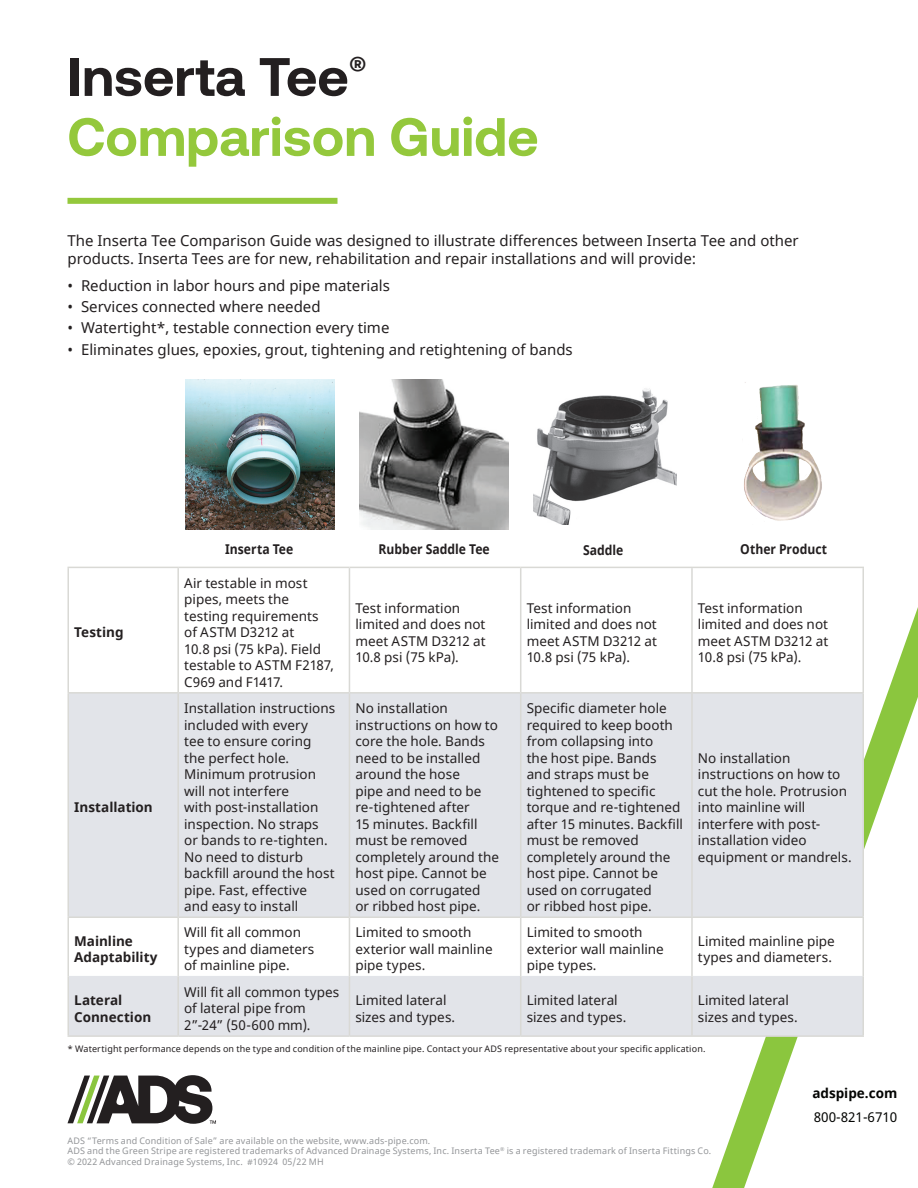
<style>
.page{position:relative;width:918px;height:1188px;background:#fff}
.page>*{position:absolute;margin:0;border:0;box-sizing:border-box;transform-origin:0 0}
.t1{font:700 54px/60px "Aeonik";color:#94c83c}
.t2{font:15px/18px "Noto Sans";color:#231f20}
.t3{font:13.5px/16.5px "Noto Sans";letter-spacing:.005em;color:#231f20}
.t4{font:700 13.5px/16.5px "Noto Sans";color:#231f20}
.t5{font:700 13.5px "Noto Sans";color:#231f20;scale:.9 1}
.t6{font:13.5px "Noto Sans";color:#040503}
.t7{font:700 13.5px "Noto Sans";color:#040503}
.t8{font:9px/10.5px "Noto Sans";letter-spacing:.02em;color:#939598}
.t9{font:9px "Noto Sans";letter-spacing:.02em;color:#231f20}
.s1{color:#231f20}
</style>
<div class="page">
<div style="left:68px;top:198px;width:270px;height:6px;background:#94c83c"></div>
<svg style="left:68px;top:1075px;width:148px;height:49px"></svg>
<svg style="left:655px;top:566px;width:263px;height:622px"></svg>
<svg style="left:348px;top:568px;width:514px;height:124px"></svg>
<svg style="left:69px;top:694px;width:793px;height:341px;fill:#e2e4e9"></svg>
<hr style="left:69px;top:976px;width:108px;height:1px;background:#e2e4e9">
<hr style="left:179px;top:976px;width:170px;height:1px;background:#e2e4e9">
<hr style="left:350px;top:976px;width:170px;height:1px;background:#e2e4e9">
<hr style="left:521px;top:976px;width:170px;height:1px;background:#e2e4e9">
<hr style="left:693px;top:976px;width:170px;height:1px;background:#e2e4e9">
<hr style="left:68px;top:692px;width:110px;height:2px;background:#d9d9d5">
<hr style="left:178px;top:692px;width:171px;height:2px;background:#d9d9d5">
<hr style="left:349px;top:692px;width:172px;height:2px;background:#d9d9d5">
<hr style="left:521px;top:692px;width:171px;height:2px;background:#d9d9d5">
<hr style="left:692px;top:692px;width:172px;height:2px;background:#d9d9d5">
<hr style="left:68px;top:917px;width:110px;height:1px;background:#d9d9d5">
<hr style="left:178px;top:917px;width:171px;height:1px;background:#d9d9d5">
<hr style="left:349px;top:917px;width:172px;height:1px;background:#d9d9d5">
<hr style="left:521px;top:917px;width:171px;height:1px;background:#d9d9d5">
<hr style="left:692px;top:917px;width:172px;height:1px;background:#d9d9d5">
<hr style="left:68px;top:567px;width:110px;height:1px;background:#d9d9d5">
<hr style="left:68px;top:568px;width:1px;height:124px;background:#d9d9d5">
<hr style="left:178px;top:567px;width:171px;height:1px;background:#d9d9d5">
<hr style="left:177px;top:568px;width:2px;height:124px;background:#d9d9d5">
<hr style="left:349px;top:567px;width:172px;height:1px;background:#d9d9d5">
<hr style="left:349px;top:568px;width:1px;height:124px;background:#d9d9d5">
<hr style="left:521px;top:567px;width:171px;height:1px;background:#d9d9d5">
<hr style="left:520px;top:568px;width:1px;height:124px;background:#d9d9d5">
<hr style="left:692px;top:567px;width:172px;height:1px;background:#d9d9d5">
<hr style="left:691px;top:568px;width:2px;height:124px;background:#d9d9d5">
<hr style="left:862px;top:568px;width:2px;height:124px;background:#d9d9d5">
<hr style="left:68px;top:694px;width:1px;height:223px;background:#d9d9d5">
<hr style="left:177px;top:694px;width:2px;height:223px;background:#d9d9d5">
<hr style="left:349px;top:694px;width:1px;height:223px;background:#d9d9d5">
<hr style="left:520px;top:694px;width:1px;height:223px;background:#d9d9d5">
<hr style="left:691px;top:694px;width:2px;height:223px;background:#d9d9d5">
<hr style="left:862px;top:694px;width:2px;height:223px;background:#d9d9d5">
<hr style="left:68px;top:918px;width:1px;height:59px;background:#d9d9d5">
<hr style="left:177px;top:918px;width:2px;height:59px;background:#d9d9d5">
<hr style="left:349px;top:918px;width:1px;height:59px;background:#d9d9d5">
<hr style="left:520px;top:918px;width:1px;height:59px;background:#d9d9d5">
<hr style="left:691px;top:918px;width:2px;height:59px;background:#d9d9d5">
<hr style="left:862px;top:918px;width:2px;height:59px;background:#d9d9d5">
<hr style="left:68px;top:977px;width:1px;height:58px;background:#d9d9d5">
<hr style="left:177px;top:977px;width:2px;height:58px;background:#d9d9d5">
<hr style="left:349px;top:977px;width:1px;height:58px;background:#d9d9d5">
<hr style="left:520px;top:977px;width:1px;height:58px;background:#d9d9d5">
<hr style="left:691px;top:977px;width:2px;height:58px;background:#d9d9d5">
<hr style="left:862px;top:977px;width:2px;height:58px;background:#d9d9d5">
<hr style="left:68px;top:1035px;width:110px;height:2px;background:#d9d9d5">
<hr style="left:178px;top:1035px;width:171px;height:2px;background:#d9d9d5">
<hr style="left:349px;top:1035px;width:172px;height:2px;background:#d9d9d5">
<hr style="left:521px;top:1035px;width:171px;height:2px;background:#d9d9d5">
<hr style="left:692px;top:1035px;width:172px;height:2px;background:#d9d9d5">
<img style="left:186px;top:380px;width:149px;height:149px">
<img style="left:360px;top:380px;width:149px;height:149px">
<img style="left:744px;top:382px;width:78px;height:139px">
<img style="left:533px;top:388px;width:144px;height:137px">
<h1 class="t1" style="left:68px;top:47px;width:473px"><span class="s1">Inserta Tee</span><sup>®<br></sup>Comparison Guide</h1>
<p class="t2" style="left:68px;top:232px;width:733px">The Inserta Tee Comparison Guide was designed to illustrate differences between Inserta Tee and other products. Inserta Tees are for new, rehabilitation and repair installations and will provide:</p>
<p class="t2" style="left:68px;top:277px;width:324px">• Reduction in labor hours and pipe materials</p>
<p class="t2" style="left:68px;top:298px;width:255px">• Services connected where needed</p>
<p class="t2" style="left:68px;top:319px;width:323px">• Watertight*, testable connection every time</p>
<p class="t2" style="left:68px;top:341px;width:507px">• Eliminates glues, epoxies, grout, tightening and retightening of bands</p>
<p class="t4" style="left:74px;top:625px;width:51px">Testing</p>
<p class="t4" style="left:74px;top:799px;width:80px">Installation</p>
<p class="t5" style="left:225px;top:539px;width:77px">Inserta Tee</p>
<p class="t5" style="left:379px;top:540px;width:125px">Rubber Saddle Tee</p>
<p class="t5" style="left:583px;top:541px;width:46px">Saddle</p>
<p class="t5" style="left:740px;top:539px;width:98px">Other Product</p>
<p class="t3" style="left:184px;top:575px;width:151px">Air testable in most pipes, meets the testing requirements of ASTM D3212 at<br>10.8 psi (75 kPa). Field testable to ASTM F2187,<br>C969 and F1417.</p>
<p class="t3" style="left:355px;top:600px;width:132px">Test information limited and does not meet ASTM D3212 at<br>10.8 psi (75 kPa).</p>
<p class="t3" style="left:527px;top:600px;width:132px">Test information limited and does not meet ASTM D3212 at<br>10.8 psi (75 kPa).</p>
<p class="t3" style="left:698px;top:600px;width:132px">Test information limited and does not meet ASTM D3212 at<br>10.8 psi (75 kPa).</p>
<p class="t3" style="left:184px;top:701px;width:153px">Installation instructions included with every<br>tee to ensure coring the perfect hole.<br>Minimum protrusion will not interfere<br>with post-installation inspection. No straps or bands to re-tighten.<br>No need to disturb backfill around the host pipe. Fast, effective<br>and easy to install</p>
<p class="t3" style="left:355px;top:700px;width:145px">No installation instructions on how to core the hole. Bands need to be installed around the hose<br>pipe and need to be re-tightened after<br>15 minutes. Backfill must be removed completely around the host pipe. Cannot be used on corrugated<br>or ribbed host pipe.</p>
<p class="t3" style="left:527px;top:700px;width:158px">Specific diameter hole required to keep booth from collapsing into<br>the host pipe. Bands and straps must be tightened to specific torque and re-tightened after 15 minutes. Backfill must be removed completely around the host pipe. Cannot be used on corrugated<br>or ribbed host pipe.</p>
<p class="t3" style="left:698px;top:750px;width:155px">No installation instructions on how to cut the hole. Protrusion into mainline will interfere with post&shy;installation video equipment or mandrels.</p>
<p class="t4" style="left:74px;top:933px;width:85px">Mainline<br>Adaptability</p>
<p class="t3" style="left:184px;top:925px;width:132px">Will fit all common types and diameters of mainline pipe.</p>
<p class="t3" style="left:355px;top:925px;width:139px">Limited to smooth exterior wall mainline pipe types.</p>
<p class="t3" style="left:527px;top:925px;width:139px">Limited to smooth exterior wall mainline pipe types.</p>
<p class="t3" style="left:698px;top:933px;width:138px">Limited mainline pipe types and diameters.</p>
<p class="t4" style="left:74px;top:992px;width:79px">Lateral<br>Connection</p>
<p class="t3" style="left:184px;top:984px;width:157px">Will fit all common types of lateral pipe from<br>2”-24” (50-600 mm).</p>
<p class="t3" style="left:355px;top:993px;width:101px">Limited lateral sizes and types.</p>
<p class="t3" style="left:527px;top:993px;width:101px">Limited lateral sizes and types.</p>
<p class="t3" style="left:698px;top:993px;width:101px">Limited lateral sizes and types.</p>
<p class="t9" style="left:68px;top:1043px;width:640px">* Watertight performance depends on the type and condition of the mainline pipe. Contact your ADS representative about your specific application.</p>
<p class="t8" style="left:68px;top:1135px;width:645px">ADS “Terms and Condition of Sale” are available on the website, www.ads-pipe.com.<br>ADS and the Green Stripe are registered trademarks of Advanced Drainage Systems, Inc. Inserta Tee<sup>®</sup> is a registered trademark of Inserta Fittings Co. © 2022 Advanced Drainage Systems, Inc. #10924 05/22 MH</p>
<p class="t7" style="left:812px;top:1084px;width:86px">adspipe.com</p>
<p class="t6" style="left:814px;top:1108px;width:85px">800-821-6710</p>
</div>
